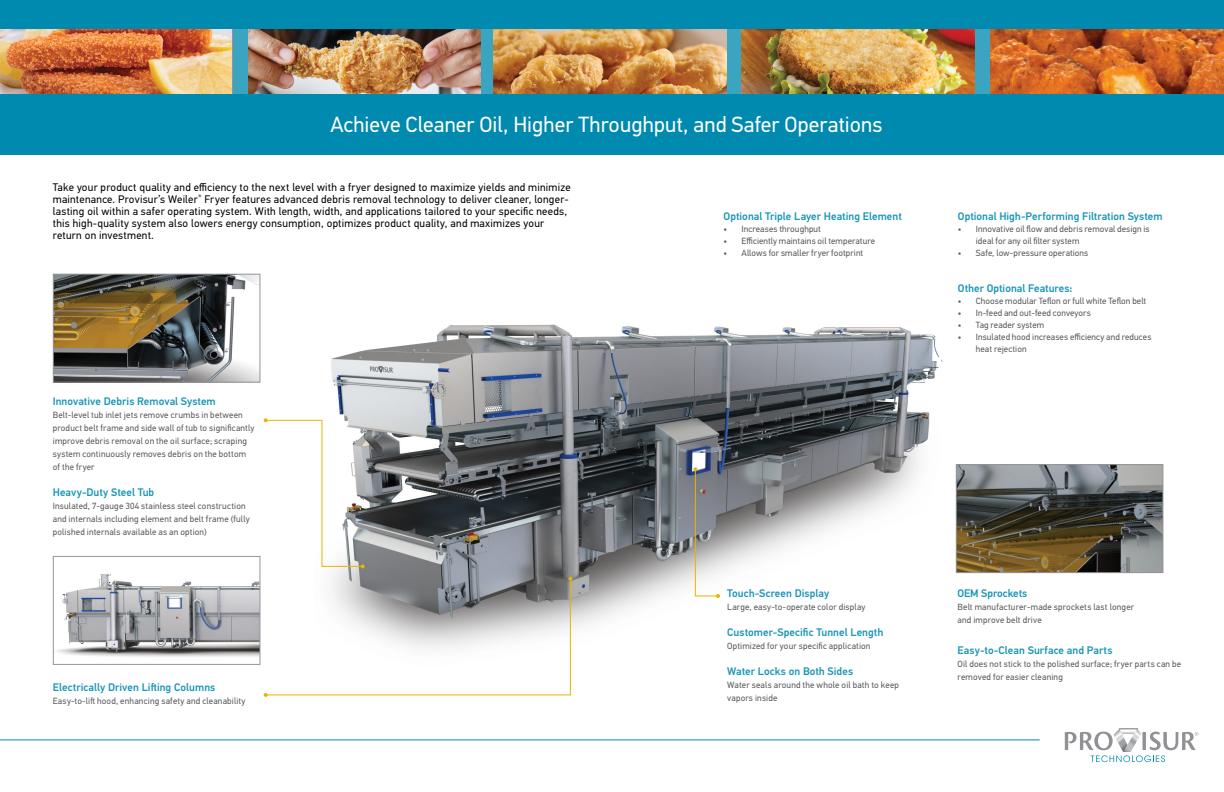
<style>
.page{position:relative;width:1224px;height:792px;background:#fff}
.page>*{position:absolute;margin:0;border:0;box-sizing:border-box;transform-origin:0 0}
.t1{font:22px "PF Din Text Pro";letter-spacing:.005em;color:#fff}
.t2{font:11px/12px "PF Din Text Pro";letter-spacing:.02em;color:#000}
.t3{font:500 11px "PF Din Text Pro";letter-spacing:.005em;color:#1a96b7}
.t4{font:9px/13px "PF Din Text Pro";letter-spacing:.02em;color:#58595b}
</style>
<div class="page">
<img style="left:331px;top:324px;width:612px;height:304px">
<svg style="left:232px;top:29px;width:759px;height:65px;fill:#3ba5c1"></svg>
<img style="left:742px;top:29px;width:232px;height:65px">
<img style="left:0;top:29px;width:231px;height:65px">
<img style="left:991px;top:29px;width:233px;height:66px">
<img style="left:494px;top:29px;width:233px;height:65px">
<img style="left:248px;top:29px;width:233px;height:65px">
<div style="left:0;top:95px;width:1224px;height:60px;background:#008aaf"></div>
<div style="left:0;top:94px;width:1219px;height:60px;background:#008aaf"></div>
<hr style="left:0;top:740px;width:1040px;height:1px;background:#008aaf">
<div style="left:0;top:0;width:1224px;height:29px;background:#008aaf"></div>
<img style="left:958px;top:466px;width:203px;height:105px">
<div style="left:956px;top:464px;width:207px;height:109px;border:1px solid #939596"></div>
<img style="left:55px;top:276px;width:203px;height:105px">
<div style="left:53px;top:274px;width:207px;height:109px;border:1px solid #939596"></div>
<img style="left:56px;top:573px;width:202px;height:84px">
<div style="left:53px;top:556px;width:207px;height:109px;border:1px solid #939596"></div>
<svg style="left:693px;top:467px;width:27px;height:131px"></svg>
<svg style="left:264px;top:577px;width:308px;height:120px"></svg>
<svg style="left:264px;top:418px;width:101px;height:150px"></svg>
<svg style="left:1065px;top:729px;width:133px;height:33px"></svg>
<h1 class="t1" style="left:331px;top:112px;width:554px">Achieve Cleaner Oil, Higher Throughput, and Safer Operations</h1>
<p class="t2" style="left:53px;top:181px;width:519px">Take your product quality and efficiency to the next level with a fryer designed to maximize yields and minimize maintenance. Provisur’s Weiler<sup>®</sup> Fryer features advanced debris removal technology to deliver cleaner, longer&shy;lasting oil within a safer operating system. With length, width, and applications tailored to your specific needs, this high-quality system also lowers energy consumption, optimizes product quality, and maximizes your return on investment.</p>
<p class="t3" style="left:53px;top:394px;width:164px">Innovative Debris Removal System</p>
<p class="t4" style="left:53px;top:408px;width:203px">Belt-level tub inlet jets remove crumbs in between product belt frame and side wall of tub to significantly improve debris removal on the oil surface; scraping system continuously removes debris on the bottom of the fryer</p>
<p class="t3" style="left:53px;top:485px;width:103px">Heavy-Duty Steel Tub</p>
<p class="t4" style="left:53px;top:499px;width:198px">Insulated, 7-gauge 304 stainless steel construction and internals including element and belt frame (fully polished internals available as an option)</p>
<p class="t3" style="left:53px;top:680px;width:164px">Electrically Driven Lifting Columns</p>
<p class="t4" style="left:53px;top:694px;width:194px">Easy-to-lift hood, enhancing safety and cleanability</p>
<p class="t3" style="left:724px;top:210px;width:180px">Optional Triple Layer Heating Element</p>
<p class="t4" style="left:724px;top:222px;width:99px">• Increases throughput</p>
<p class="t4" style="left:724px;top:234px;width:153px">• Efficiently maintains oil temperature</p>
<p class="t4" style="left:724px;top:246px;width:141px">• Allows for smaller fryer footprint</p>
<p class="t3" style="left:727px;top:587px;width:104px">Touch-Screen Display</p>
<p class="t4" style="left:727px;top:601px;width:140px">Large, easy-to-operate color display</p>
<p class="t3" style="left:727px;top:626px;width:157px">Customer-Specific Tunnel Length</p>
<p class="t4" style="left:727px;top:640px;width:145px">Optimized for your specific application</p>
<p class="t3" style="left:727px;top:665px;width:127px">Water Locks on Both Sides</p>
<p class="t4" style="left:727px;top:679px;width:173px">Water seals around the whole oil bath to keep vapors inside</p>
<p class="t3" style="left:958px;top:210px;width:206px">Optional High-Performing Filtration System</p>
<p class="t4" style="left:976px;top:223px;width:175px;line-height:12px;text-indent:-18px">• Innovative oil flow and debris removal design is ideal for any oil filter system</p>
<p class="t4" style="left:958px;top:246px;width:132px">• Safe, low-pressure operations</p>
<p class="t3" style="left:958px;top:282px;width:116px">Other Optional Features:</p>
<p class="t4" style="left:958px;top:294px;width:190px">• Choose modular Teflon or full white Teflon belt</p>
<p class="t4" style="left:958px;top:306px;width:134px">• In-feed and out-feed conveyors</p>
<p class="t4" style="left:958px;top:318px;width:88px">• Tag reader system</p>
<p class="t4" style="left:976px;top:331px;width:177px;line-height:12px;text-indent:-18px">• Insulated hood increases efficiency and reduces heat rejection</p>
<p class="t3" style="left:958px;top:587px;width:71px">OEM Sprockets</p>
<p class="t4" style="left:958px;top:601px;width:178px">Belt manufacturer-made sprockets last longer and improve belt drive</p>
<p class="t3" style="left:958px;top:644px;width:156px">Easy-to-Clean Surface and Parts</p>
<p class="t4" style="left:958px;top:658px;width:225px">Oil does not stick to the polished surface; fryer parts can be removed for easier cleaning</p>
</div>
